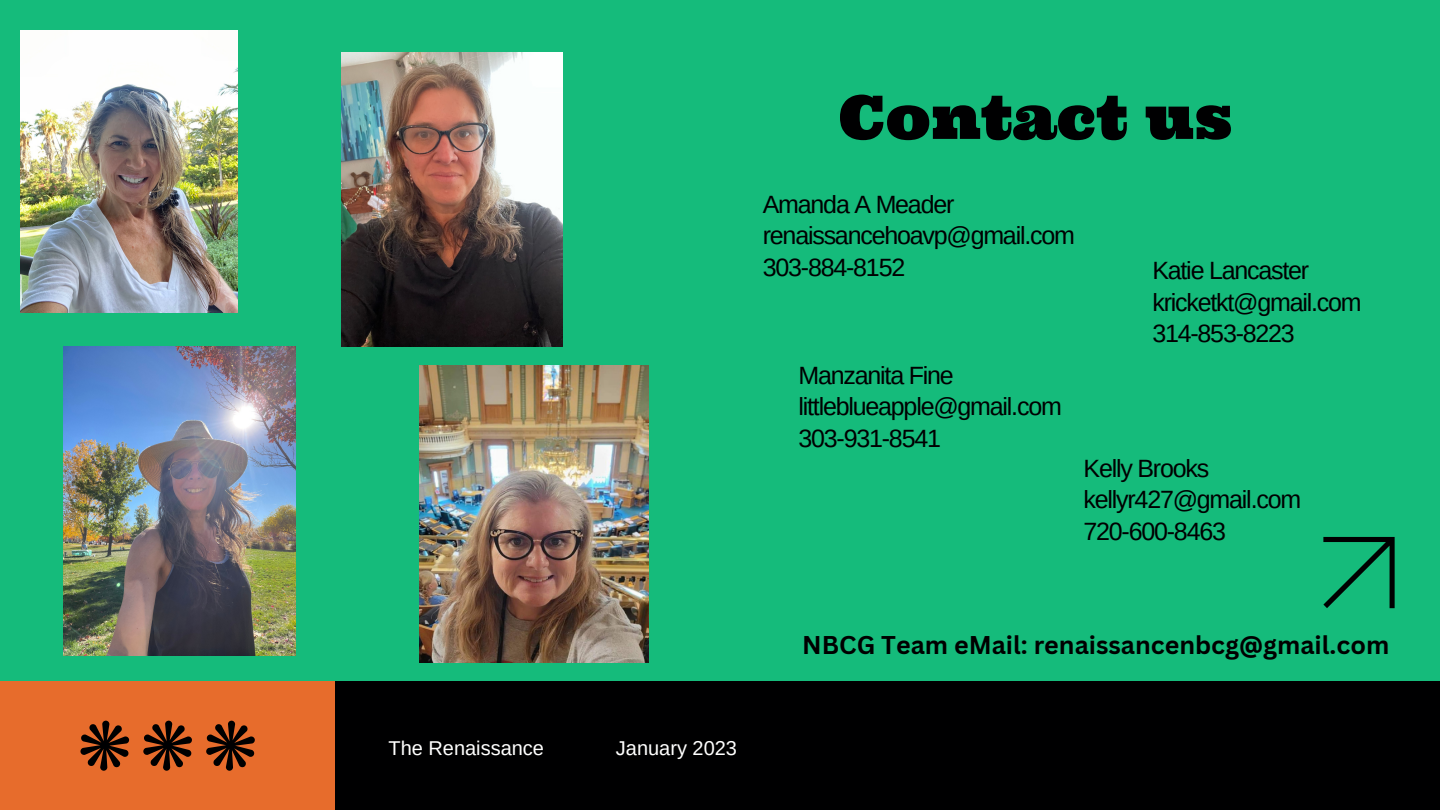
<style>
.page{position:relative;width:1440px;height:810px;background:#15bb7b}
.page>*{position:absolute;margin:0;border:0;box-sizing:border-box;transform-origin:0 0}
.t1{font:60px "Ultra";color:#000001}
.t2{font:25px/31.5px "Arimo";letter-spacing:-.05em;color:#000001}
.t3{font:700 25px "Canva Sans";color:#000}
.t4{font:20px "Arimo";color:#fff}
</style>
<div class="page">
<img style="left:21px;top:30px;width:217px;height:282px">
<svg style="left:1323px;top:537px;width:72px;height:71px"></svg>
<div style="left:0;top:681px;width:335px;height:129px;background:#e76c2c"></div>
<div style="left:335px;top:681px;width:1105px;height:129px;background:#000001"></div>
<svg style="left:80px;top:721px;width:50px;height:50px"></svg>
<svg style="left:143px;top:721px;width:49px;height:50px"></svg>
<svg style="left:206px;top:721px;width:49px;height:50px"></svg>
<img style="left:342px;top:52px;width:220px;height:294px">
<img style="left:64px;top:346px;width:232px;height:310px">
<img style="left:419px;top:365px;width:229px;height:297px">
<h1 class="t1" style="left:838px;top:78px;width:396px">Contact us</h1>
<p class="t2" style="left:763px;top:188px;width:314px">Amanda A Meader renaissancehoavp@gmail.com<br>303-884-8152</p>
<p class="t2" style="left:799px;top:360px;width:265px">Manzanita Fine littleblueapple@gmail.com<br>303-931-8541</p>
<p class="t2" style="left:1152px;top:255px;width:211px">Katie Lancaster kricketkt@gmail.com<br>314-853-8223</p>
<p class="t2" style="left:1084px;top:453px;width:219px">Kelly Brooks kellyr427@gmail.com<br>720-600-8463</p>
<p class="t4" style="left:388px;top:736px;width:157px">The Renaissance</p>
<p class="t4" style="left:616px;top:736px;width:123px">January 2023</p>
<p class="t3" style="left:802px;top:628px;width:589px">NBCG Team eMail: renaissancenbcg@gmail.com</p>
</div>
